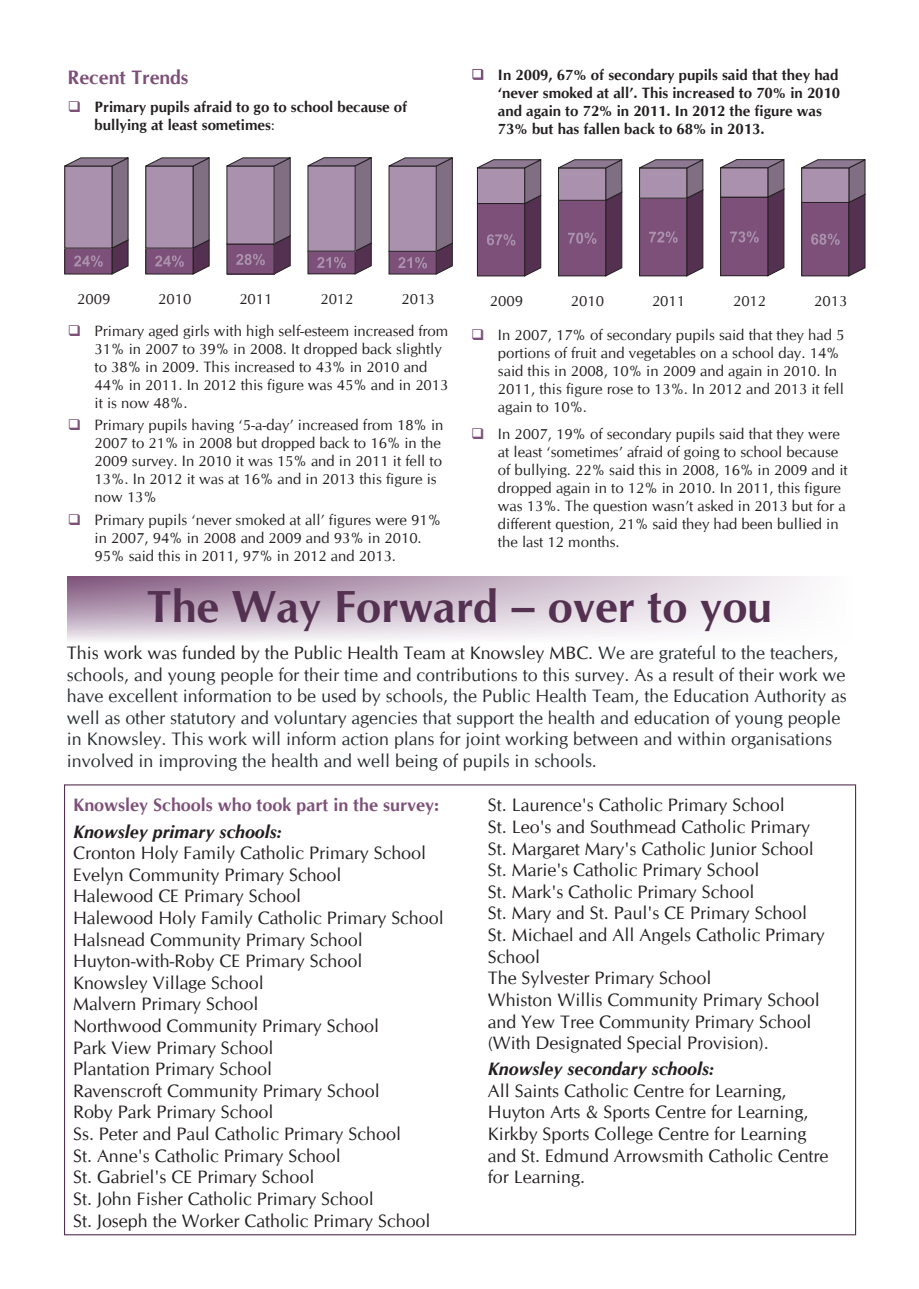
<style>
.page{position:relative;width:919px;height:1289px;background:#fff}
.page>*{position:absolute;margin:0;border:0;box-sizing:border-box;transform-origin:0 0}
.t1{font:700 45px "CG Omega";color:#543151}
.t2{font:700 19.5px "CG Omega";color:#7d5079}
.t3{font:18px/21.6px "CG Omega";color:#231f20}
.t4{font:18px/21.6px "CG Omega";color:#282d31}
.t5{font:italic 700 18px "CG Omega";color:#231f20}
.t6{font:700 18px "CG Omega";color:#7d5079}
.t7{font:15px/18px "CG Omega";color:#231f20}
.t8{font:700 15px/18px "CG Omega";color:#231f20}
.t9{font:15px "CG Omega";color:#262324}
.s1{color:#7d5079}
.s2{font-weight:400}
.s3{color:#231f20}
</style>
<div class="page">
<img style="left:68px;top:576px;width:741px;height:65px">
<svg style="left:472px;top:69px;width:11px;height:11px"></svg>
<svg style="left:388px;top:157px;width:65px;height:118px;background:#917a93"></svg>
<svg style="left:307px;top:157px;width:65px;height:117px;background:#917993"></svg>
<svg style="left:226px;top:157px;width:65px;height:118px;background:#8e7690"></svg>
<svg style="left:145px;top:157px;width:65px;height:118px;background:#8f7791"></svg>
<svg style="left:64px;top:157px;width:65px;height:118px;background:#8f7791"></svg>
<svg style="left:801px;top:159px;width:65px;height:117px;background:#7e5e7d"></svg>
<svg style="left:720px;top:159px;width:65px;height:117px;background:#7c5b7a"></svg>
<svg style="left:639px;top:159px;width:65px;height:117px;background:#7d5c7b"></svg>
<svg style="left:558px;top:159px;width:65px;height:117px;background:#7d5e7c"></svg>
<svg style="left:476px;top:159px;width:66px;height:117px;background:#816280"></svg>
<p class="t2" style="left:68px;top:69px;width:122px">Recent Trends</p>
<p class="t8" style="left:95px;top:99px;width:314px;text-indent:-27px"><span class="s1">❑</span> Primary pupils afraid to go to school because of bullying at least sometimes<span class="s2">:</span></p>
<p class="t8" style="left:498px;top:67px;width:343px">In 2009, 67% of secondary pupils said that they had ‘never smoked at all’. This increased to 70% in 2010 and again to 72% in 2011. In 2012 the figure was 73% but has fallen back to 68% in 2013.</p>
<p class="t7" style="left:77px;top:291px;width:35px">2009</p>
<p class="t7" style="left:158px;top:291px;width:35px">2010</p>
<p class="t7" style="left:239px;top:291px;width:35px">2011</p>
<p class="t9" style="left:320px;top:292px;width:35px">2012</p>
<p class="t7" style="left:401px;top:291px;width:35px">2013</p>
<p class="t7" style="left:490px;top:292px;width:35px">2009</p>
<p class="t7" style="left:571px;top:292px;width:35px">2010</p>
<p class="t7" style="left:652px;top:292px;width:35px">2011</p>
<p class="t9" style="left:733px;top:294px;width:35px">2012</p>
<p class="t7" style="left:814px;top:292px;width:35px">2013</p>
<p class="t7" style="left:95px;top:322px;width:355px;text-indent:-27px"><span class="s1">❑</span> Primary aged girls with high self-esteem increased from 31% in 2007 to 39% in 2008. It dropped back slightly to 38% in 2009. This increased to 43% in 2010 and 44% in 2011. In 2012 this figure was 45% and in 2013 it is now 48%.</p>
<p class="t7" style="left:95px;top:417px;width:350px;text-indent:-27px"><span class="s1">❑</span> Primary pupils having ‘5-a-day’ increased from 18% in 2007 to 21% in 2008 but dropped back to 16% in the 2009 survey. In 2010 it was 15% and in 2011 it fell to 13%. In 2012 it was at 16% and in 2013 this figure is now 13%</p>
<p class="t7" style="left:95px;top:511px;width:348px;text-indent:-27px"><span class="s1">❑</span> Primary pupils ‘never smoked at all’ figures were 91% in 2007, 94% in 2008 and 2009 and 93% in 2010.<br>95% said this in 2011, 97% in 2012 and 2013.</p>
<p class="t7" style="left:498px;top:326px;width:348px;text-indent:-27px"><span class="s1">❑</span> In 2007, 17% of secondary pupils said that they had 5 portions of fruit and vegetables on a school day. 14% said this in 2008, 10% in 2009 and again in 2010. In 2011, this figure rose to 13%. In 2012 and 2013 it fell again to 10%.</p>
<p class="t7" style="left:498px;top:425px;width:351px;text-indent:-27px"><span class="s1">❑</span> In 2007, 19% of secondary pupils said that they were at least ‘sometimes’ afraid of going to school because of bullying. 22% said this in 2008, 16% in 2009 and it dropped again in to 12% in 2010. In 2011, this figure was 13%. The question wasn’t asked in 2013 but for a different question, 21% said they had been bullied in the last 12 months.</p>
<h1 class="t1" style="left:147px;top:588px;width:626px">The Way Forward – over to you</h1>
<p class="t4" style="left:67px;top:643px;width:781px"><span class="s3">This work was funded by the Public Health Team at Knowsley MBC.</span> We are grateful to the teachers, schools, and young people for their time and contributions to this survey. As a result of their work we have excellent information to be used by schools, the Public Health Team, the Education Authority as well as other statutory and voluntary agencies that support the health and education of young people in Knowsley. This work will inform action plans for joint working between and within organisations involved in improving the health and well being of pupils in schools.</p>
<p class="t6" style="left:73px;top:798px;width:367px">Knowsley Schools who took part in the survey:</p>
<p class="t5" style="left:73px;top:824px;width:210px">Knowsley primary schools:</p>
<p class="t3" style="left:73px;top:843px;width:372px">Cronton Holy Family Catholic Primary School Evelyn Community Primary School<br>Halewood CE Primary School<br>Halewood Holy Family Catholic Primary School Halsnead Community Primary School Huyton-with-Roby CE Primary School<br>Knowsley Village School<br>Malvern Primary School<br>Northwood Community Primary School<br>Park View Primary School<br>Plantation Primary School<br>Ravenscroft Community Primary School<br>Roby Park Primary School<br>Ss. Peter and Paul Catholic Primary School<br>St. Anne's Catholic Primary School<br>St. Gabriel's CE Primary School<br>St. John Fisher Catholic Primary School<br>St. Joseph the Worker Catholic Primary School</p>
<p class="t3" style="left:487px;top:795px;width:338px">St. Laurence's Catholic Primary School<br>St. Leo's and Southmead Catholic Primary St. Margaret Mary's Catholic Junior School St. Marie's Catholic Primary School<br>St. Mark's Catholic Primary School<br>St. Mary and St. Paul's CE Primary School St. Michael and All Angels Catholic Primary School<br>The Sylvester Primary School<br>Whiston Willis Community Primary School and Yew Tree Community Primary School (With Designated Special Provision).</p>
<p class="t5" style="left:487px;top:1061px;width:228px">Knowsley secondary schools:</p>
<p class="t3" style="left:487px;top:1081px;width:342px">All Saints Catholic Centre for Learning, Huyton Arts &amp; Sports Centre for Learning, Kirkby Sports College Centre for Learning and St. Edmund Arrowsmith Catholic Centre for Learning.</p>
</div>
